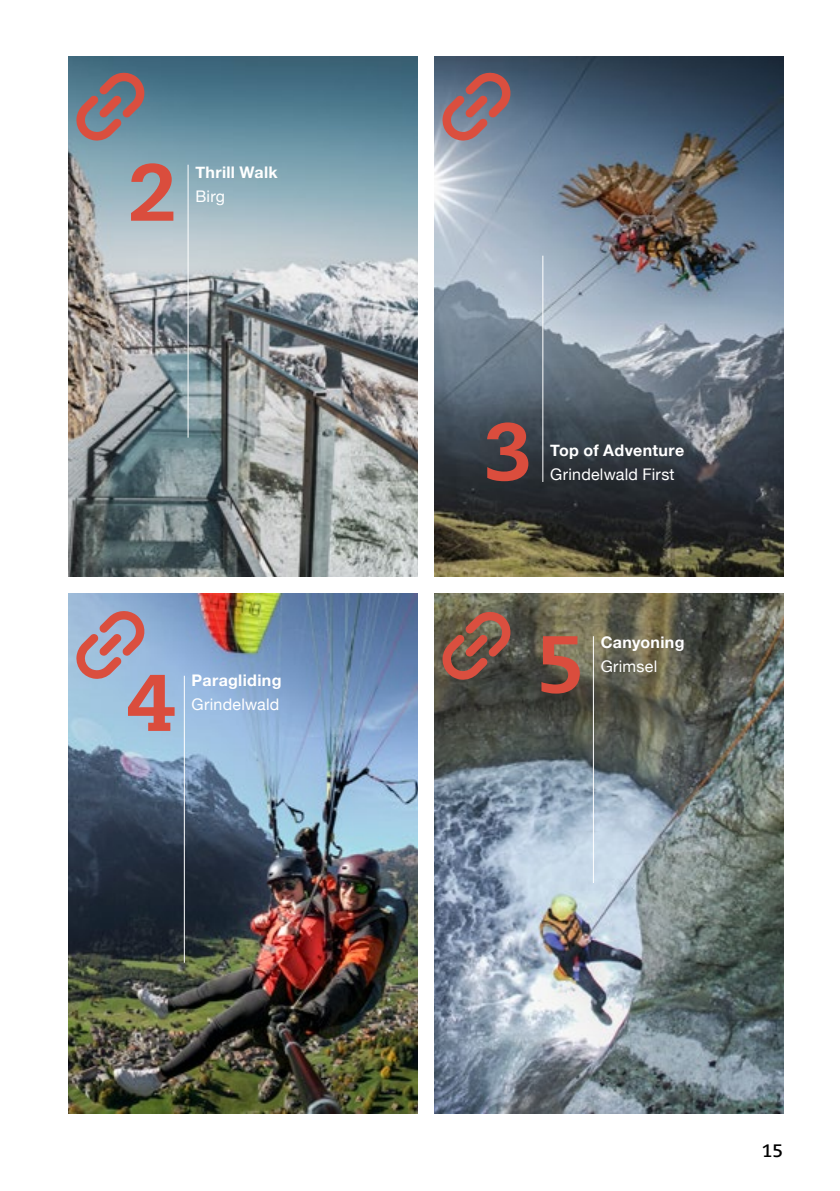
<style>
.page{position:relative;width:840px;height:1191px;background:#fff}
.page>*{position:absolute;margin:0;border:0;box-sizing:border-box;transform-origin:0 0}
.t1{font:800 80px "Caecilia LT Pro 85";color:#da4d3d}
.t2{font:700 18px "Caecilia LT Pro 75";color:#000}
.t3{font:700 16px "Helvetica Neue";letter-spacing:.02em;color:#fff}
.t4{font:16px "Helvetica Neue";letter-spacing:.015em;color:#fff}
</style>
<div class="page">
<img style="left:68px;top:57px;width:349px;height:519px">
<img style="left:434px;top:57px;width:348px;height:519px">
<img style="left:68px;top:593px;width:349px;height:520px">
<img style="left:434px;top:593px;width:348px;height:520px">
<hr style="left:184px;top:675px;width:1px;height:287px;background:#fff">
<hr style="left:542px;top:256px;width:1px;height:226px;background:#fff">
<hr style="left:592px;top:636px;width:1px;height:247px;background:#fff">
<hr style="left:187px;top:165px;width:1px;height:272px;background:#fff">
<svg style="left:75px;top:71px;width:71px;height:70px;background:#84737b"></svg>
<svg style="left:75px;top:609px;width:71px;height:70px;background:#b099a9"></svg>
<svg style="left:441px;top:610px;width:71px;height:70px;background:#815444"></svg>
<svg style="left:441px;top:71px;width:71px;height:70px;background:#8a6c76"></svg>
<h1 class="t1" style="left:129px;top:137px;width:49px">2</h1>
<p class="t3" style="left:195px;top:159px;width:84px">Thrill Walk</p>
<p class="t4" style="left:195px;top:184px;width:31px">Birg</p>
<h1 class="t1" style="left:127px;top:647px;width:49px">4</h1>
<p class="t3" style="left:191px;top:668px;width:91px">Paragliding</p>
<p class="t4" style="left:191px;top:693px;width:89px">Grindelwald</p>
<h1 class="t1" style="left:485px;top:396px;width:49px">3</h1>
<p class="t3" style="left:550px;top:437px;width:135px">Top of Adventure</p>
<p class="t4" style="left:550px;top:462px;width:126px">Grindelwald First</p>
<h1 class="t1" style="left:536px;top:609px;width:49px">5</h1>
<p class="t3" style="left:600px;top:629px;width:85px">Canyoning</p>
<p class="t4" style="left:600px;top:654px;width:58px">Grimsel</p>
<p class="t2" style="left:761px;top:1138px;width:23px">15</p>
</div>
